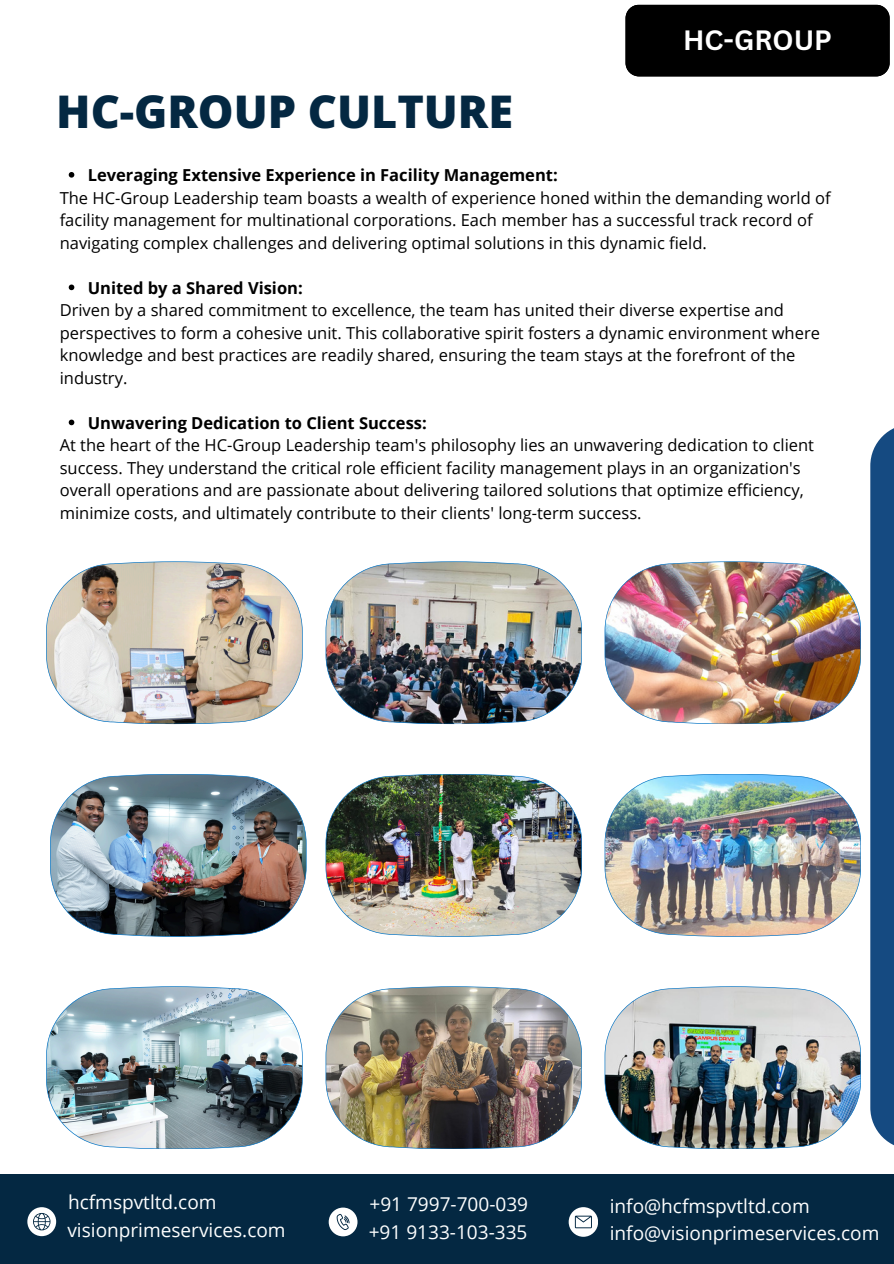
<style>
.page{position:relative;width:894px;height:1264px;background:#fff}
.page>*{position:absolute;margin:0;border:0;box-sizing:border-box;transform-origin:0 0}
.t1{font:800 45px "Open Sans";color:#042842}
.t2{font:700 27.15px "Canva Sans";color:#fff}
.t3{font:19.05px "Open Sans";color:#fdfefe}
.t4{font:16.5px/22.5px "Open Sans";color:#000}
.t5{font:700 16.5px "Open Sans";color:#000}
</style>
<div class="page">
<img style="left:50px;top:774px;width:256px;height:162px">
<img style="left:46px;top:986px;width:256px;height:163px">
<div style="left:0;top:1174px;width:893px;height:89px;background:#042842"></div>
<svg style="left:27px;top:1207px;width:29px;height:29px"></svg>
<svg style="left:328px;top:1207px;width:29px;height:29px"></svg>
<svg style="left:568px;top:1207px;width:29px;height:29px"></svg>
<div style="left:625px;top:5px;width:264px;height:71px;background:#000"></div>
<div style="left:870px;top:424px;width:23px;height:725px;background:#154a81"></div>
<img style="left:325px;top:774px;width:257px;height:162px">
<img style="left:325px;top:561px;width:257px;height:163px">
<img style="left:604px;top:986px;width:256px;height:163px">
<img style="left:325px;top:986px;width:257px;height:163px">
<img style="left:604px;top:561px;width:256px;height:163px">
<img style="left:604px;top:774px;width:256px;height:162px">
<img style="left:46px;top:561px;width:256px;height:163px">
<svg style="left:69px;top:172px;width:5px;height:6px"></svg>
<svg style="left:69px;top:284px;width:5px;height:6px"></svg>
<svg style="left:69px;top:419px;width:5px;height:6px"></svg>
<p class="t1" style="left:56px;top:80px;width:458px">HC-GROUP CULTURE</p>
<h3 class="t2" style="left:683px;top:21px;width:150px">HC-GROUP</h3>
<p class="t5" style="left:88px;top:163px;width:471px">Leveraging Extensive Experience in Facility Management:</p>
<p class="t4" style="left:60px;top:186px;width:772px">The HC-Group Leadership team boasts a wealth of experience honed within the demanding world of facility management for multinational corporations. Each member has a successful track record of navigating complex challenges and delivering optimal solutions in this dynamic field.</p>
<p class="t5" style="left:88px;top:276px;width:216px">United by a Shared Vision:</p>
<p class="t4" style="left:60px;top:298px;width:761px">Driven by a shared commitment to excellence, the team has united their diverse expertise and perspectives to form a cohesive unit. This collaborative spirit fosters a dynamic environment where knowledge and best practices are readily shared, ensuring the team stays at the forefront of the industry.</p>
<p class="t5" style="left:88px;top:411px;width:340px">Unwavering Dedication to Client Success:</p>
<p class="t4" style="left:60px;top:433px;width:755px">At the heart of the HC-Group Leadership team's philosophy lies an unwavering dedication to client success. They understand the critical role efficient facility management plays in an organization's overall operations and are passionate about delivering tailored solutions that optimize efficiency, minimize costs, and ultimately contribute to their clients' long-term success.</p>
<p class="t3" style="left:68px;top:1188px;width:150px">hcfmspvtltd.com</p>
<h3 class="t3" style="left:369px;top:1190px;width:160px">+91 7997-700-039</h3>
<h3 class="t3" style="left:609px;top:1192px;width:201px">info@hcfmspvtltd.com</h3>
<h3 class="t3" style="left:609px;top:1219px;width:271px">info@visionprimeservices.com</h3>
<p class="t3" style="left:67px;top:1217px;width:220px">visionprimeservices.com</p>
<p class="t3" style="left:368px;top:1218px;width:160px">+91 9133-103-335</p>
</div>
